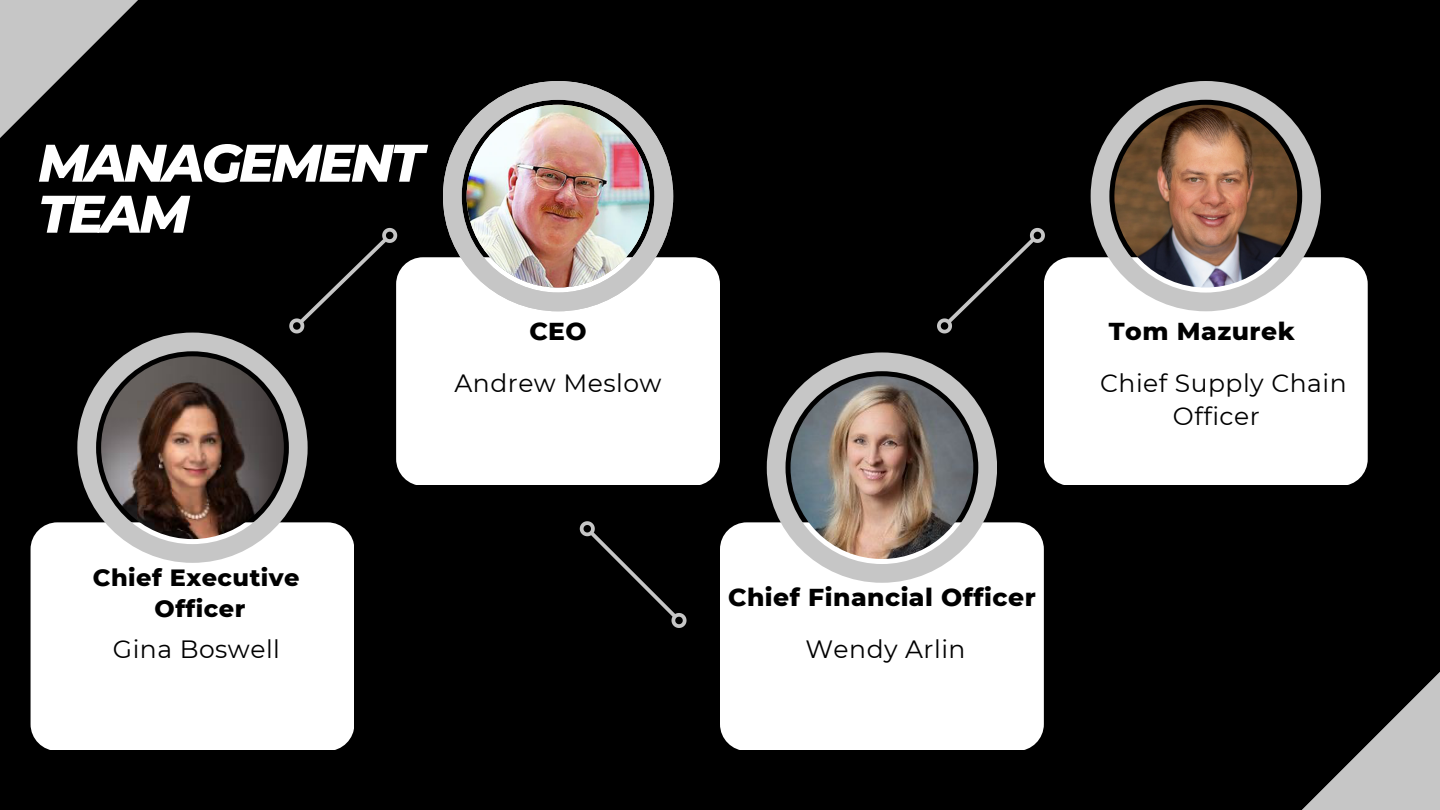
<style>
.page{position:relative;width:1440px;height:810px;background:#000}
.page>*{position:absolute;margin:0;border:0;box-sizing:border-box;transform-origin:0 0}
.t1{font:italic 800 52.8px/51px "Montserrat";letter-spacing:-.06em;color:#fff}
.t2{font:25px/32.2px "Montserrat";letter-spacing:.02em;color:#000;text-align:center}
.t3{font:800 25px "Montserrat";letter-spacing:.02em;color:#000}
.t4{font:800 24px/30.8px "Montserrat";letter-spacing:.02em;color:#000;text-align:center}
</style>
<div class="page">
<svg style="left:31px;top:522px;width:323px;height:228px"></svg>
<svg style="left:396px;top:257px;width:324px;height:228px"></svg>
<svg style="left:1044px;top:257px;width:323px;height:228px"></svg>
<svg style="left:720px;top:522px;width:323px;height:228px"></svg>
<svg style="left:77px;top:333px;width:231px;height:230px;background:#756c68"></svg>
<img style="left:767px;top:352px;width:230px;height:231px">
<svg style="left:1091px;top:81px;width:230px;height:230px;background:#8a796e"></svg>
<svg style="left:282px;top:221px;width:122px;height:119px;background:#131313"></svg>
<svg style="left:930px;top:221px;width:122px;height:119px;background:#131313"></svg>
<div style="left:573px;top:514px;width:120px;height:121px;background:#000"></div>
<svg style="left:1223px;top:593px;width:217px;height:217px;background:#282828"></svg>
<svg style="left:0;top:0;width:217px;height:217px;background:#282828"></svg>
<img style="left:443px;top:81px;width:230px;height:230px">
<h1 class="t1" style="left:38px;top:137px;width:387px">MANAGEMENT<br>TEAM</h1>
<p class="t3" style="left:529px;top:316px;width:59px">CEO</p>
<p class="t3" style="left:1109px;top:316px;width:187px">Tom Mazurek</p>
<p class="t2" style="left:455px;top:367px;width:208px">Andrew Meslow</p>
<p class="t2" style="left:1100px;top:367px;width:248px">Chief Supply Chain<br>Officer</p>
<p class="t4" style="left:93px;top:562px;width:208px">Chief Executive<br>Officer</p>
<p class="t2" style="left:113px;top:632px;width:169px">Gina Boswell</p>
<p class="t3" style="left:728px;top:581px;width:309px">Chief Financial Officer</p>
<p class="t2" style="left:805px;top:632px;width:162px">Wendy Arlin</p>
</div>
